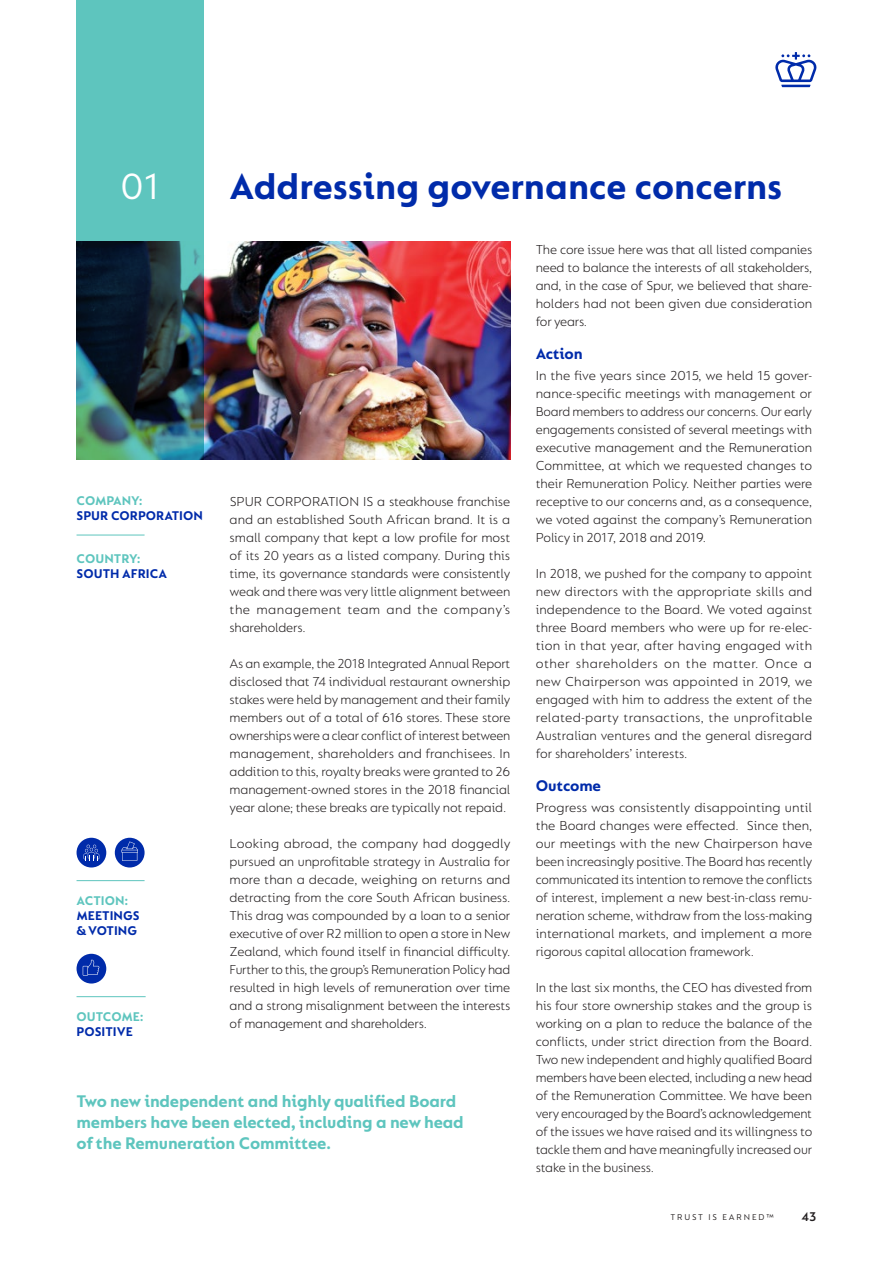
<style>
.page{position:relative;width:893px;height:1263px;background:#fff}
.page>*{position:absolute;margin:0;border:0;box-sizing:border-box;transform-origin:0 0}
.Article_Headline{font:700 39px "FS Lucas";color:#002baa}
.Article_Headline-2{font:39px "FS Lucas";color:#fff}
.Pullquote_L{font:700 18px/21px "FS Lucas";letter-spacing:-.01em;color:#5ec5be}
.Subhead{font:700 16.5px "FS Lucas";letter-spacing:-.01em;color:#002baa}
.Body_Text{font:300 13.8px/18px "FS Lucas";letter-spacing:-.01em;color:#231f20;text-align:justify}
.Body_Text_-_1st_Para{font:300 13.8px/18px "FS Lucas";letter-spacing:.025em;color:#231f20;text-align:justify}
.Body_Text-2{font:700 13.5px/15px "FS Lucas";color:#002baa}
.Body_Text-3{font:700 13.5px "FS Lucas";color:#5ec5be}
.t1{font:600 13.5px "FS Lucas";color:#231f20}
.t2{font:9px "FS Lucas";letter-spacing:.21em;color:#231f20}
</style>
<div class="page">
<svg style="left:775px;top:52px;width:42px;height:35px"></svg>
<img style="left:204px;top:242px;width:306px;height:217px">
<svg style="left:77px;top:0;width:127px;height:460px;background:#428988"></svg>
<div style="left:77px;top:838px;width:29px;height:29px;background:#002baa;border-radius:50%"></div>
<svg style="left:84px;top:845px;width:15px;height:15px"></svg>
<div style="left:115px;top:838px;width:30px;height:29px;background:#002baa;border-radius:50%"></div>
<svg style="left:121px;top:841px;width:17px;height:20px"></svg>
<hr style="left:77px;top:880px;width:68px;height:1px;background:#5ec5be">
<div style="left:77px;top:954px;width:29px;height:29px;background:#002baa;border-radius:50%"></div>
<svg style="left:83px;top:959px;width:16px;height:17px"></svg>
<hr style="left:77px;top:996px;width:69px;height:1px;background:#5ec5be">
<hr style="left:77px;top:535px;width:68px;height:1px;background:#5ec5be">
<p class="Article_Headline-2" style="left:121px;top:164px;width:41px">01</p>
<p class="Article_Headline" style="left:230px;top:164px;width:554px">Addressing governance concerns</p>
<p class="Body_Text-3" style="left:77px;top:493px;width:68px">COMPANY:</p>
<p class="Body_Text-2" style="left:77px;top:508px;width:128px">SPUR CORPORATION</p>
<p class="Body_Text-3" style="left:77px;top:551px;width:66px">COUNTRY:</p>
<p class="Body_Text-2" style="left:77px;top:566px;width:92px">SOUTH AFRICA</p>
<p class="Body_Text-3" style="left:77px;top:892px;width:53px">ACTION:</p>
<p class="Body_Text-2" style="left:77px;top:907px;width:64px">MEETINGS &amp; VOTING</p>
<p class="Body_Text-3" style="left:77px;top:1008px;width:69px">OUTCOME:</p>
<p class="Body_Text-2" style="left:77px;top:1023px;width:58px">POSITIVE</p>
<p class="Body_Text_-_1st_Para" style="left:230px;top:492px;width:282px">SPUR CORPORATION IS a steakhouse franchise and an established South African brand. It is a small company that kept a low profile for most of its 20 years as a listed company. During this time, its governance standards were consistently weak and there was very little alignment between the management team and the company’s shareholders.</p>
<p class="Body_Text" style="left:230px;top:654px;width:282px">As an example, the 2018 Integrated Annual Report disclosed that 74 individual restaurant ownership stakes were held by management and their family members out of a total of 616 stores. These store ownerships were a clear conflict of interest between management, shareholders and franchisees. In addition to this, royalty breaks were granted to 26 management-owned stores in the 2018 financial year alone; these breaks are typically not repaid.</p>
<p class="Body_Text" style="left:230px;top:834px;width:282px">Looking abroad, the company had doggedly pursued an unprofitable strategy in Australia for more than a decade, weighing on returns and detracting from the core South African business.<br>This drag was compounded by a loan to a senior executive of over R2 million to open a store in New Zealand, which found itself in financial difficulty.<br>Further to this, the group’s Remuneration Policy had resulted in high levels of remuneration over time and a strong misalignment between the interests of management and shareholders.</p>
<p class="Pullquote_L" style="left:77px;top:1090px;width:389px">Two new independent and highly qualified Board members have been elected, including a new head of the Remuneration Committee.</p>
<p class="Body_Text" style="left:536px;top:240px;width:278px">The core issue here was that all listed companies need to balance the interests of all stakeholders, and, in the case of Spur, we believed that share&shy;holders had not been given due consideration for years.</p>
<p class="Subhead" style="left:536px;top:344px;width:48px">Action</p>
<p class="Body_Text" style="left:536px;top:366px;width:278px">In the five years since 2015, we held 15 gover&shy;nance-specific meetings with management or Board members to address our concerns. Our early engagements consisted of several meetings with executive management and the Remuneration Committee, at which we requested changes to their Remuneration Policy. Neither parties were receptive to our concerns and, as a consequence, we voted against the company’s Remuneration Policy in 2017, 2018 and 2019.</p>
<p class="Body_Text" style="left:536px;top:564px;width:278px">In 2018, we pushed for the company to appoint new directors with the appropriate skills and independence to the Board. We voted against three Board members who were up for re-elec&shy;tion in that year, after having engaged with other shareholders on the matter. Once a new Chairperson was appointed in 2019, we engaged with him to address the extent of the related-party transactions, the unprofitable Australian ventures and the general disregard for shareholders’ interests.</p>
<p class="Subhead" style="left:536px;top:776px;width:67px">Outcome</p>
<p class="Body_Text" style="left:536px;top:798px;width:278px">Progress was consistently disappointing until the Board changes were effected. Since then, our meetings with the new Chairperson have been increasingly positive. The Board has recently communicated its intention to remove the conflicts of interest, implement a new best-in-class remu&shy;neration scheme, withdraw from the loss-making international markets, and implement a more rigorous capital allocation framework.</p>
<p class="Body_Text" style="left:536px;top:978px;width:278px">In the last six months, the CEO has divested from his four store ownership stakes and the group is working on a plan to reduce the balance of the conflicts, under strict direction from the Board.<br>Two new independent and highly qualified Board members have been elected, including a new head of the Remuneration Committee. We have been very encouraged by the Board’s acknowledgement of the issues we have raised and its willingness to tackle them and have meaningfully increased our stake in the business.</p>
<p class="t2" style="left:670px;top:1211px;width:105px">TRUST IS EARNED™</p>
<p class="t1" style="left:801px;top:1209px;width:17px">43</p>
</div>
